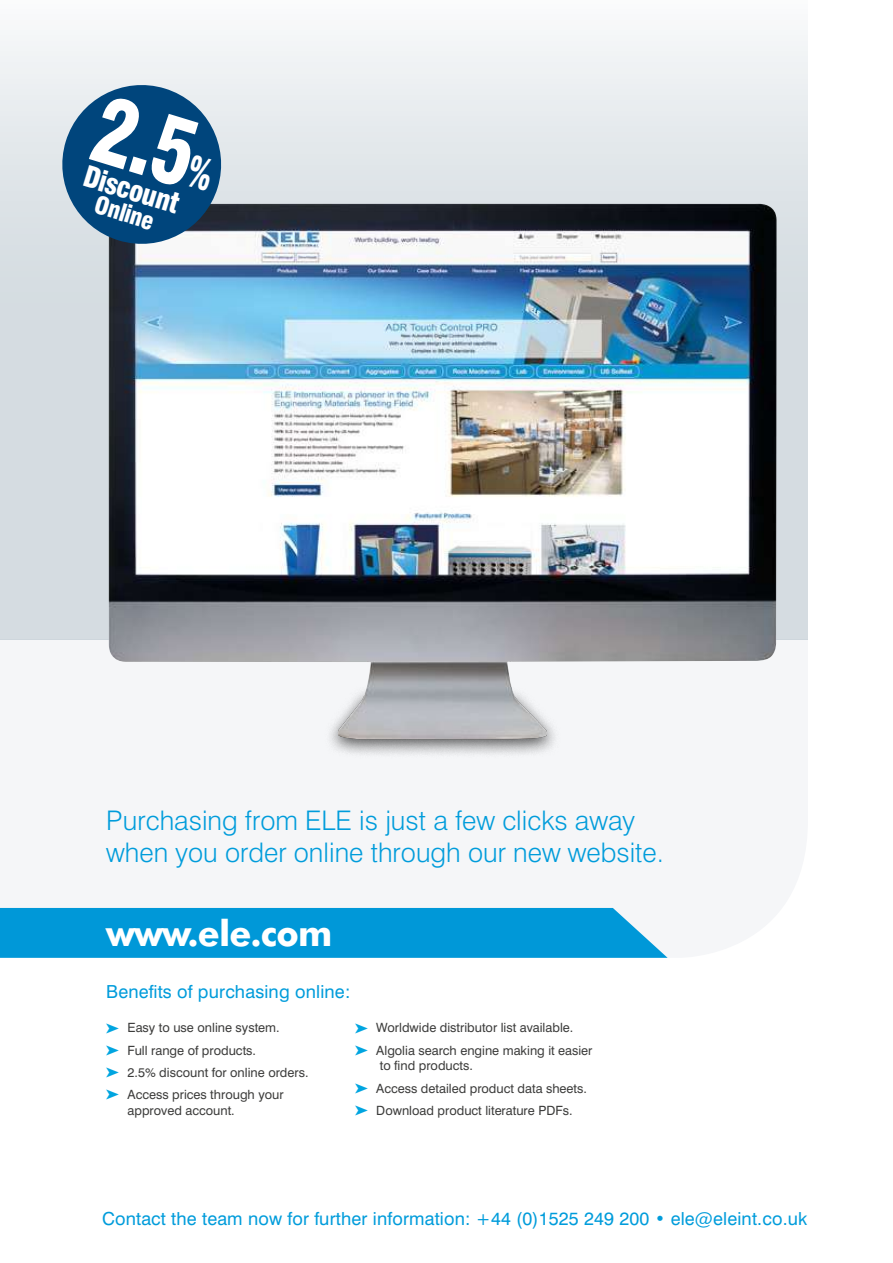
<style>
.page{position:relative;width:893px;height:1263px;background:#fff}
.page>*{position:absolute;margin:0;border:0;box-sizing:border-box;transform-origin:0 0}
.t1{font:700 36px "Futura BT";letter-spacing:-.025em;color:#fff}
.t2{font:900 condensed 28.5px "Swiss 721 BT";color:#fff}
.t3{font:300 27px/32.4px "Swiss 721 BT";color:#009cdb}
.t4{font:900 condensed 24px "Swiss 721 BT";color:#fff}
.t5{font:18px "Swiss 721 BT";letter-spacing:.01em;color:#009cdb}
.t6{font:12.75px/22.2px "Swiss 721 BT";color:#3c3c3b}
</style>
<div class="page">
<svg style="left:0;top:35px;width:808px;height:604px"></svg>
<div style="left:0;top:908px;width:668px;height:50px;background:#0098d8"></div>
<div style="left:324px;top:683px;width:237px;height:75px;background:#000;opacity:.65"></div>
<img style="left:108px;top:204px;width:669px;height:535px">
<svg style="left:53px;top:76px;width:177px;height:177px"></svg>
<h2 class="t2" style="left:89px;top:159px;width:100px;rotate:17deg">Discount</h2>
<h3 class="t4" style="left:100px;top:190px;width:62px;rotate:17deg">Online</h3>
<h3 class="t3" style="left:106px;top:804px;width:559px">Purchasing from ELE is just a few clicks away when you order online through our new website.</h3>
<h1 class="t1" style="left:106px;top:911px;width:227px">www.ele.com</h1>
<h3 class="t5" style="left:106px;top:980px;width:246px">Benefits of purchasing online:</h3>
<p class="t6" style="left:128px;top:1017px;width:183px">Easy to use online system.<br>Full range of products.<br>2.5% discount for online orders.<br>Access prices through your</p>
<p class="t6" style="left:128px;top:1099px;width:109px">approved account.</p>
<p class="t6" style="left:376px;top:1017px;width:218px">Worldwide distributor list available.<br>Algolia search engine making it easier</p>
<p class="t6" style="left:376px;top:1055px;width:212px">to find products.<br>Access detailed product data sheets.<br>Download product literature PDFs.</p>
<h3 class="t5" style="left:102px;top:1208px;width:707px">Contact the team now for further information: +44 (0)1525 249 200 • ele@eleint.co.uk</h3>
</div>
